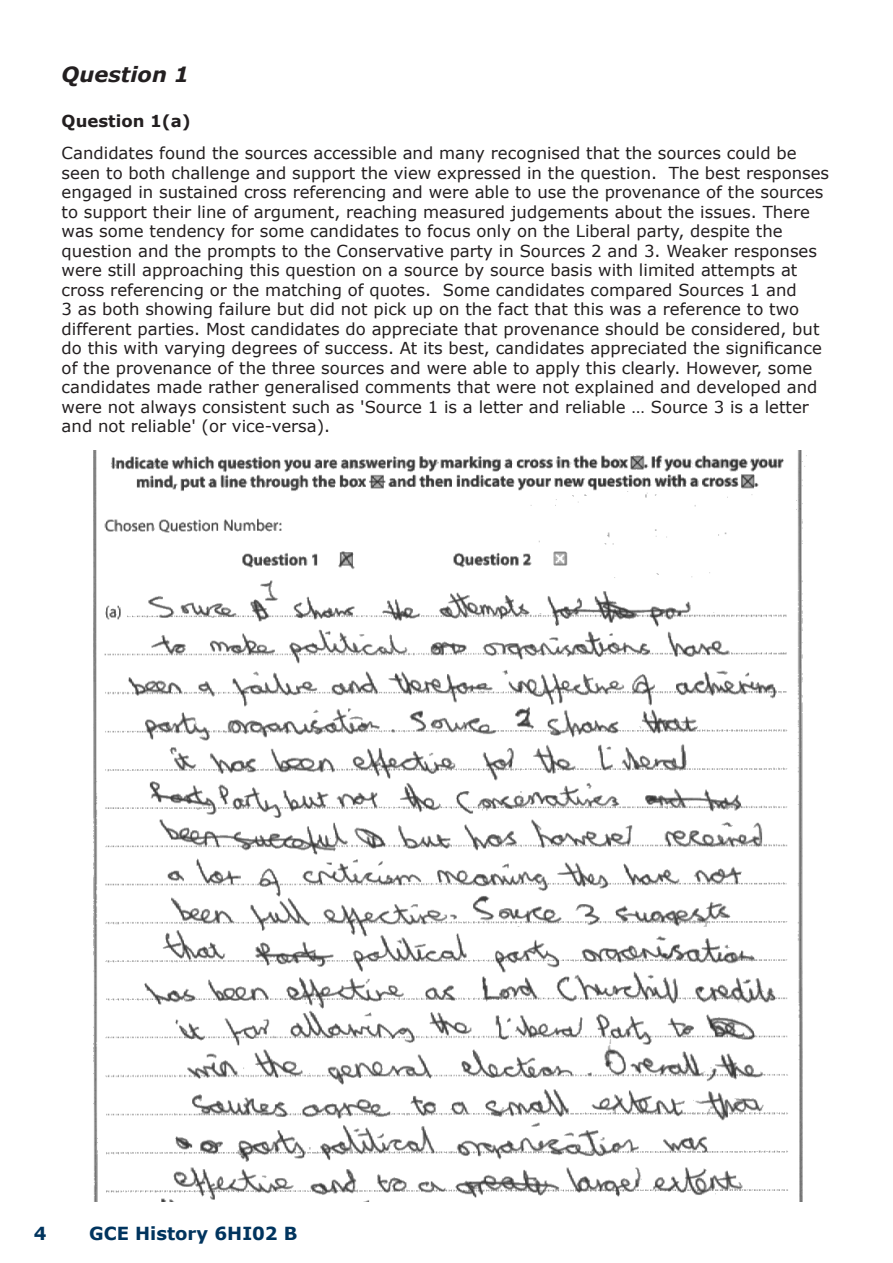
<style>
.page{position:relative;width:893px;height:1263px;background:#fff}
.page>*{position:absolute;margin:0;border:0;box-sizing:border-box;transform-origin:0 0}
.Heading_2{font:italic 700 21px "Verdana";color:#231f20}
.t1{font:700 18px "Verdana";color:#00345e}
.Body_text{font:16.5px/19.5px "Verdana";color:#231f20}
.Heading_2-2{font:700 16.5px "Verdana";color:#231f20}
</style>
<div class="page">
<img style="left:93px;top:451px;width:714px;height:750px">
<p class="Heading_2" style="left:62px;top:59px;width:129px">Question 1</p>
<p class="Heading_2-2" style="left:62px;top:109px;width:131px">Question 1(a)</p>
<p class="Body_text" style="left:62px;top:143px;width:769px">Candidates found the sources accessible and many recognised that the sources could be seen to both challenge and support the view expressed in the question. The best responses engaged in sustained cross referencing and were able to use the provenance of the sources to support their line of argument, reaching measured judgements about the issues. There was some tendency for some candidates to focus only on the Liberal party, despite the question and the prompts to the Conservative party in Sources 2 and 3. Weaker responses were still approaching this question on a source by source basis with limited attempts at cross referencing or the matching of quotes. Some candidates compared Sources 1 and<br>3 as both showing failure but did not pick up on the fact that this was a reference to two different parties. Most candidates do appreciate that provenance should be considered, but do this with varying degrees of success. At its best, candidates appreciated the significance of the provenance of the three sources and were able to apply this clearly. However, some candidates made rather generalised comments that were not explained and developed and were not always consistent such as 'Source 1 is a letter and reliable … Source 3 is a letter and not reliable' (or vice-versa).</p>
<p class="t1" style="left:34px;top:1221px;width:14px">4</p>
<p class="t1" style="left:89px;top:1221px;width:210px">GCE History 6HI02 B</p>
</div>
